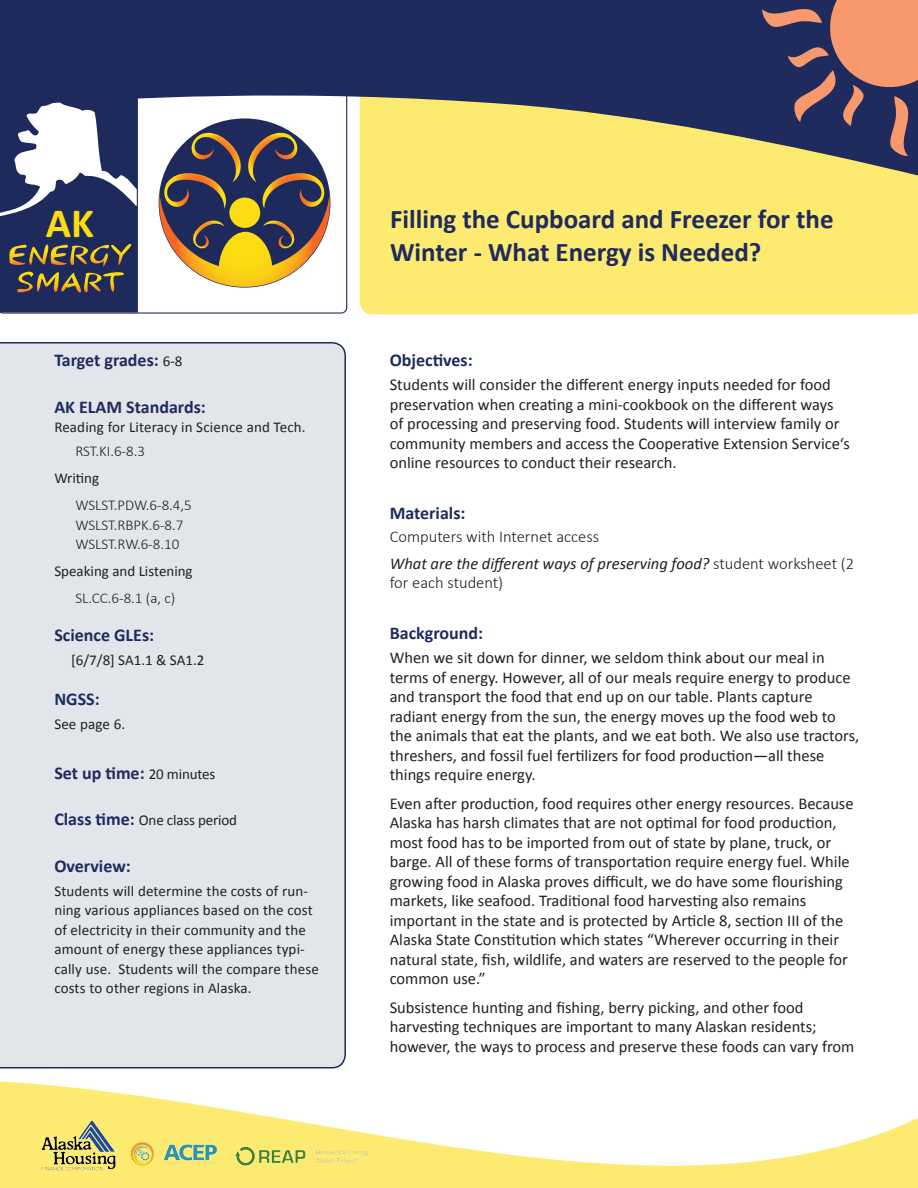
<style>
.page{position:relative;width:918px;height:1188px;background:#fff}
.page>*{position:absolute;margin:0;border:0;box-sizing:border-box;transform-origin:0 0}
.t1{font:700 41.25px "Calibri";color:#fbde12}
.MainHdr{font:700 27px/33px "Calibri";color:#1f2b5d}
.SubHdr{font:700 18px "Calibri";color:#1f2b5d}
.unordered_list{font:700 18px "Calibri";color:#1f2b5d}
.P_Normal{font:16.5px/19.5px "Calibri";color:#231f20}
.P_Normal-2{font:italic 16.5px/19.5px "Calibri";color:#231f20}
.P_Normal-3{font:300 16.5px "Calibri";color:#231f20}
.P_Sidebar{font:15px/19.5px "Calibri";letter-spacing:.01em;color:#231f20}
.P_Sidebar-2{font:300 15px/19.5px "Calibri";color:#231f20}
.SubHdr-2{font:15px "Calibri";letter-spacing:-.01em;color:#231f20}
.unordered_list-2{font:300 15px "Calibri";color:#231f20}
.s1{font-weight:400;font-size:15px;color:#231f20}
.s2{font-weight:700;font-size:18px;color:#1f2b5d}
.s3{font-weight:300;font-style:normal}
</style>
<div class="page">
<div style="left:359px;top:178px;width:559px;height:137px;background:#fceb70"></div>
<svg style="left:0;top:1081px;width:918px;height:107px"></svg>
<div style="left:0;top:342px;width:346px;height:727px;background:#e2e5ea"></div>
<svg style="left:0;top:0;width:918px;height:178px;background:#5b5f63"></svg>
<svg style="left:0;top:91px;width:347px;height:223px"></svg>
<svg style="left:0;top:91px;width:138px;height:221px"></svg>
<svg style="left:762px;top:0;width:156px;height:157px;background:#765963"></svg>
<img style="left:41px;top:1120px;width:75px;height:50px">
<img style="left:128px;top:1141px;width:93px;height:26px">
<img style="left:234px;top:1143px;width:136px;height:26px">
<h1 class="t1" style="left:46px;top:197px;width:50px">AK</h1>
<p class="MainHdr" style="left:390px;top:202px;width:445px">Filling the Cupboard and Freezer for the<br>Winter - What Energy is Needed?</p>
<p class="SubHdr" style="left:54px;top:349px;width:130px">Target grades: <span class="s1">6-8</span></p>
<p class="SubHdr" style="left:54px;top:395px;width:153px">AK ELAM Standards:</p>
<p class="P_Sidebar" style="left:54px;top:418px;width:253px">Reading for Literacy in Science and Tech.</p>
<p class="P_Sidebar-2" style="left:75px;top:441px;width:71px">RST.KI.6-8.3</p>
<p class="P_Sidebar" style="left:54px;top:469px;width:46px">Writing</p>
<p class="P_Sidebar-2" style="left:75px;top:495px;width:118px">WSLST.PDW.6-8.4,5<br>WSLST.RBPK.6-8.7<br>WSLST.RW.6-8.10</p>
<p class="P_Sidebar" style="left:54px;top:562px;width:140px">Speaking and Listening</p>
<p class="unordered_list-2" style="left:75px;top:589px;width:102px">SL.CC.6-8.1 (a, c)</p>
<p class="unordered_list" style="left:54px;top:623px;width:101px">Science GLEs:</p>
<p class="P_Sidebar" style="left:71px;top:650px;width:135px">[6/7/8] SA1.1 &amp; SA1.2</p>
<p class="unordered_list" style="left:54px;top:688px;width:47px">NGSS:</p>
<p class="P_Sidebar" style="left:54px;top:715px;width:72px">See page 6.</p>
<p class="SubHdr" style="left:54px;top:761px;width:163px">Set up time: <span class="s1">20 minutes</span></p>
<p class="SubHdr-2" style="left:54px;top:811px;width:184px"><span class="s2">Class time:</span> One class period</p>
<p class="SubHdr" style="left:54px;top:854px;width:78px">Overview:</p>
<p class="P_Sidebar" style="left:54px;top:881px;width:266px">Students will determine the costs of run&shy;ning various appliances based on the cost of electricity in their community and the amount of energy these appliances typi&shy;cally use. Students will the compare these costs to other regions in Alaska.</p>
<p class="SubHdr" style="left:390px;top:349px;width:85px">Objectives:</p>
<p class="P_Normal" style="left:390px;top:375px;width:462px">Students will consider the different energy inputs needed for food preservation when creating a mini-cookbook on the different ways of processing and preserving food. Students will interview family or community members and access the Cooperative Extension Service‘s online resources to conduct their research.</p>
<p class="SubHdr" style="left:390px;top:502px;width:77px">Materials:</p>
<p class="P_Normal-3" style="left:390px;top:526px;width:211px">Computers with Internet access</p>
<p class="P_Normal-2" style="left:390px;top:553px;width:466px">What are the different ways of preserving food? <span class="s3">student worksheet (2 for each student)</span></p>
<p class="SubHdr" style="left:390px;top:622px;width:95px">Background:</p>
<p class="P_Normal" style="left:390px;top:648px;width:471px">When we sit down for dinner, we seldom think about our meal in terms of energy. However, all of our meals require energy to produce and transport the food that end up on our table. Plants capture radiant energy from the sun, the energy moves up the food web to the animals that eat the plants, and we eat both. We also use tractors, threshers, and fossil fuel fertilizers for food production—all these things require energy.</p>
<p class="P_Normal" style="left:390px;top:794px;width:465px">Even after production, food requires other energy resources. Because Alaska has harsh climates that are not optimal for food production, most food has to be imported from out of state by plane, truck, or barge. All of these forms of transportation require energy fuel. While growing food in Alaska proves difficult, we do have some flourishing markets, like seafood. Traditional food harvesting also remains important in the state and is protected by Article 8, section III of the Alaska State Constitution which states “Wherever occurring in their natural state, fish, wildlife, and waters are reserved to the people for common use.”</p>
<p class="P_Normal" style="left:390px;top:998px;width:466px">Subsistence hunting and fishing, berry picking, and other food harvesting techniques are important to many Alaskan residents; however, the ways to process and preserve these foods can vary from</p>
</div>
